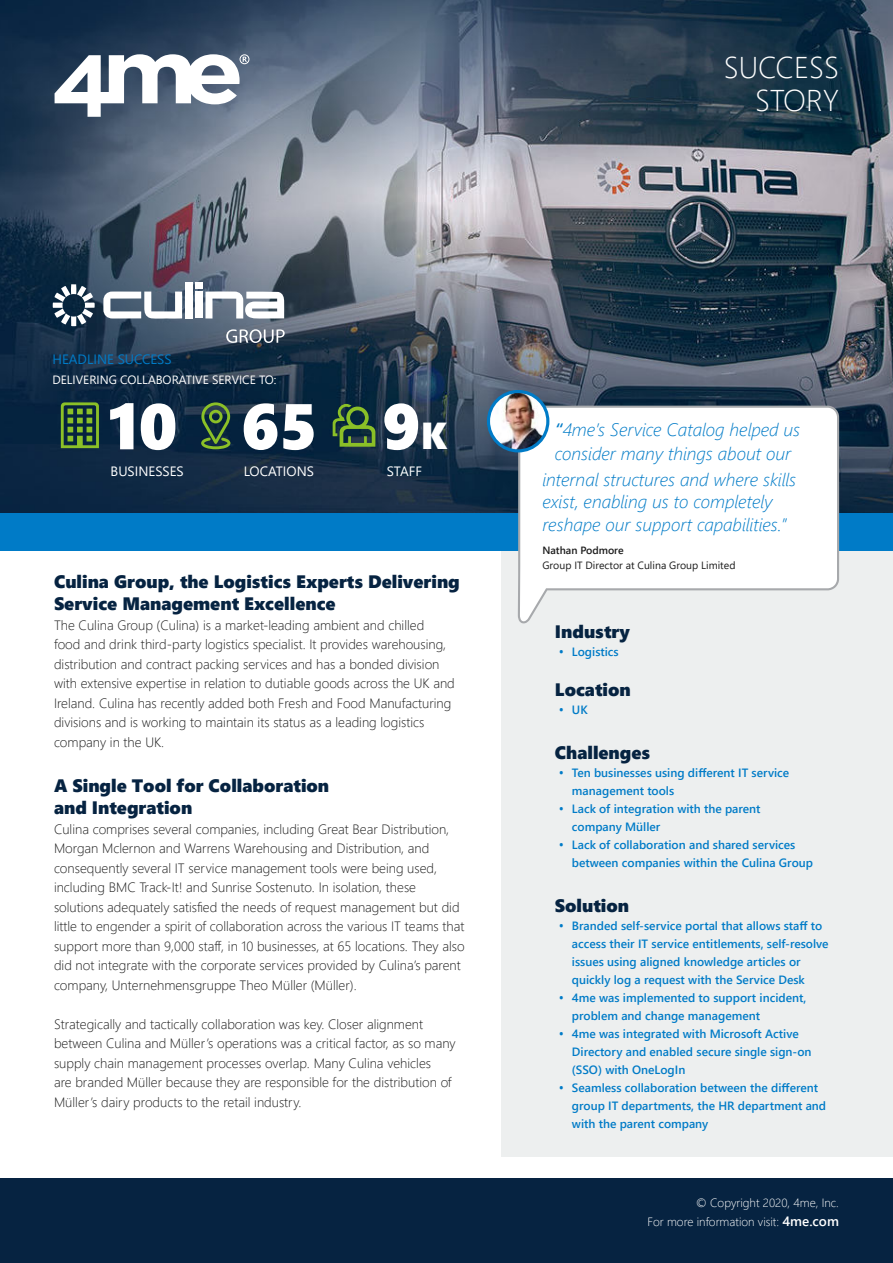
<style>
.page{position:relative;width:893px;height:1263px;background:#fff}
.page>*{position:absolute;margin:0;border:0;box-sizing:border-box;transform-origin:0 0}
.t1{font:64.5px "Segoe UI Black";color:#fff}
.t2{font:300 30px/33px "Segoe UI";color:#fff;text-align:right}
.t3{font:italic 300 18px/22.5px "Segoe UI";color:#007bc7}
.t4{font:18px/22.5px "Segoe UI Black";color:#062341}
.t5{font:300 13.5px/19.5px "Segoe UI";color:#1b1b1b}
.t6{font:13.5px "Segoe UI";color:#fff}
.t7{font:13.5px "Segoe UI";color:#007bc7}
.t8{font:600 12px/18px "Segoe UI";color:#007bc7}
.t9{font:300 12px/19.5px "Segoe UI";color:#fff;text-align:right}
.t10{font:12px "Segoe UI";color:#fff}
.t11{font:10.5px "Segoe UI";color:#1b1b1b}
.t12{font:600 10.5px "Segoe UI";color:#1b1b1b}
.s1{font-size:37.5px}
.s2{font-weight:600}
.s3{font-family:"Open Sans"}
.s4{font-weight:600;font-size:13.5px}
</style>
<div class="page">
<div style="left:502px;top:534px;width:391px;height:623px;background:#edefef"></div>
<div style="left:0;top:512px;width:893px;height:38px;background:#007bc7"></div>
<img style="left:0;top:0;width:893px;height:512px">
<svg style="left:55px;top:54px;width:194px;height:62px"></svg>
<div style="left:0;top:1178px;width:893px;height:85px;background:#062341"></div>
<svg style="left:518px;top:406px;width:321px;height:217px;fill:#fff"></svg>
<img style="left:487px;top:390px;width:62px;height:62px">
<svg style="left:103px;top:291px;width:79px;height:28px"></svg>
<svg style="left:205px;top:291px;width:79px;height:28px"></svg>
<svg style="left:53px;top:284px;width:42px;height:42px"></svg>
<div style="left:185px;top:282px;width:7px;height:36px;background:#fff"></div>
<div style="left:195px;top:292px;width:7px;height:26px;background:#fff"></div>
<div style="left:195px;top:282px;width:7px;height:7px;background:#fff"></div>
<svg style="left:226px;top:329px;width:59px;height:14px"></svg>
<svg style="left:61px;top:402px;width:38px;height:46px;background:#456e33"></svg>
<svg style="left:201px;top:402px;width:29px;height:47px"></svg>
<svg style="left:333px;top:404px;width:42px;height:43px;background:#3c6235"></svg>
<h2 class="t2" style="left:724px;top:54px;width:117px">SUCCESS<br>STORY</h2>
<p class="t7" style="left:53px;top:354px;width:121px">HEADLINE SUCCESS</p>
<p class="t10" style="left:53px;top:375px;width:225px">DELIVERING COLLABORATIVE SERVICE TO:</p>
<h1 class="t1" style="left:108px;top:401px;width:71px">10</h1>
<h1 class="t1" style="left:241px;top:401px;width:79px">65</h1>
<h1 class="t1" style="left:382px;top:401px;width:66px">9<span class="s1">K</span></h1>
<p class="t6" style="left:111px;top:466px;width:75px">BUSINESSES</p>
<p class="t6" style="left:244px;top:466px;width:72px">LOCATIONS</p>
<p class="t6" style="left:387px;top:466px;width:37px">STAFF</p>
<h3 class="t4" style="left:54px;top:572px;width:407px">Culina Group, the Logistics Experts Delivering<br>Service Management Excellence</h3>
<p class="t5" style="left:54px;top:616px;width:402px">The Culina Group (Culina) is a market-leading ambient and chilled<br>food and drink third-party logistics specialist. It provides warehousing, distribution and contract packing services and has a bonded division with extensive expertise in relation to dutiable goods across the UK and Ireland. Culina has recently added both Fresh and Food Manufacturing divisions and is working to maintain its status as a leading logistics company in the UK.</p>
<h3 class="t4" style="left:54px;top:776px;width:277px">A Single Tool for Collaboration and Integration</h3>
<p class="t5" style="left:54px;top:820px;width:412px">Culina comprises several companies, including Great Bear Distribution, Morgan Mclernon and Warrens Warehousing and Distribution, and consequently several IT service management tools were being used, including BMC Track-It! and Sunrise Sostenuto. In isolation, these solutions adequately satisfied the needs of request management but did little to engender a spirit of collaboration across the various IT teams that support more than 9,000 staff, in 10 businesses, at 65 locations. They also did not integrate with the corporate services provided by Culina’s parent company, Unternehmensgruppe Theo Müller (Müller).</p>
<p class="t5" style="left:54px;top:1015px;width:403px">Strategically and tactically collaboration was key. Closer alignment between Culina and Müller’s operations was a critical factor, as so many supply chain management processes overlap. Many Culina vehicles<br>are branded Müller because they are responsible for the distribution of Müller’s dairy products to the retail industry.</p>
<h3 class="t3" style="left:555px;top:419px;width:247px;line-height:24px"><span class="s2">“</span>4me’s Service Catalog helped us consider many things about our</h3>
<h3 class="t3" style="left:542px;top:470px;width:255px">internal structures and where skills exist, enabling us to completely reshape our support capabilities.”</h3>
<p class="t12" style="left:542px;top:546px;width:83px">Nathan Podmore</p>
<p class="t11" style="left:542px;top:561px;width:195px">Group IT Director at Culina Group Limited</p>
<h3 class="t4" style="left:555px;top:622px;width:76px">Industry</h3>
<p class="t8" style="left:559px;top:643px;width:61px"><span class="s3">•</span> Logistics</p>
<h3 class="t4" style="left:555px;top:680px;width:77px">Location</h3>
<p class="t8" style="left:559px;top:702px;width:30px"><span class="s3">•</span> UK</p>
<h3 class="t4" style="left:555px;top:743px;width:97px">Challenges</h3>
<p class="t8" style="left:572px;top:763px;width:219px;text-indent:-13px"><span class="s3">•</span> Ten businesses using different IT service management tools</p>
<p class="t8" style="left:572px;top:801px;width:190px;text-indent:-13px"><span class="s3">•</span> Lack of integration with the parent company Müller</p>
<p class="t8" style="left:572px;top:835px;width:243px;text-indent:-13px"><span class="s3">•</span> Lack of collaboration and shared services between companies within the Culina Group</p>
<h3 class="t4" style="left:555px;top:896px;width:76px">Solution</h3>
<p class="t8" style="left:572px;top:916px;width:258px;text-indent:-13px"><span class="s3">•</span> Branded self-service portal that allows staff to access their IT service entitlements, self-resolve issues using aligned knowledge articles or quickly log a request with the Service Desk</p>
<p class="t8" style="left:572px;top:988px;width:236px;text-indent:-13px"><span class="s3">•</span> 4me was implemented to support incident, problem and change management</p>
<p class="t8" style="left:572px;top:1024px;width:241px;text-indent:-13px"><span class="s3">•</span> 4me was integrated with Microsoft Active<br>Directory and enabled secure single sign-on (SSO) with OneLogIn</p>
<p class="t8" style="left:572px;top:1078px;width:256px;text-indent:-13px"><span class="s3">•</span> Seamless collaboration between the different group IT departments, the HR department and with the parent company</p>
<p class="t9" style="left:648px;top:1194px;width:193px">© Copyright 2020, 4me, Inc.<br>For more information visit: <span class="s4">4me.com</span></p>
</div>
